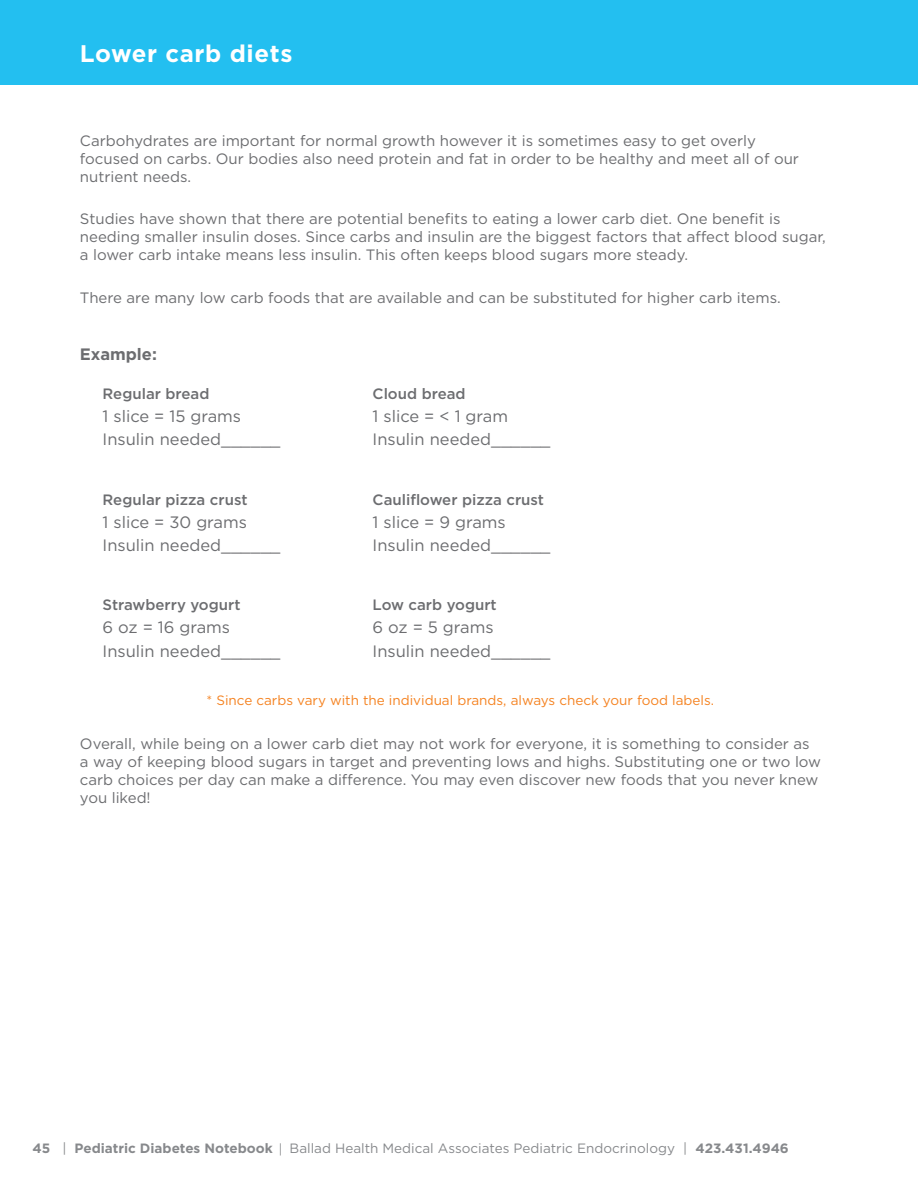
<style>
.page{position:relative;width:918px;height:1188px;background:#fff}
.page>*{position:absolute;margin:0;border:0;box-sizing:border-box;transform-origin:0 0}
.t1{font:700 24px "Gotham";letter-spacing:.025em;color:#fff}
.BODY_ITALIC{font:16.5px "Gotham";color:#6c6d70}
.BODY_ITALIC-2{font:700 16.5px "Gotham";color:#6c6d70}
.BODY_ITALIC-3{font:15px/18px "Gotham";color:#6c6d70}
.BODY_ITALIC-4{font:500 15px "Gotham";color:#6c6d70}
.t2{font:13.5px "Gotham";color:#87898c}
.BODY_ITALIC-5{font:13.5px "Gotham";color:#f58220}
.s1{font-weight:700}
.s2{font-family:"Whitney"}
</style>
<div class="page">
<div style="left:0;top:0;width:918px;height:85px;background:#23bff0"></div>
<p class="t1" style="left:80px;top:37px;width:214px">Lower carb diets</p>
<p class="BODY_ITALIC-3" style="left:80px;top:131px;width:721px">Carbohydrates are important for normal growth however it is sometimes easy to get overly focused on carbs. Our bodies also need protein and fat in order to be healthy and meet all of our nutrient needs.</p>
<p class="BODY_ITALIC-3" style="left:80px;top:210px;width:747px">Studies have shown that there are potential benefits to eating a lower carb diet. One benefit is needing smaller insulin doses. Since carbs and insulin are the biggest factors that affect blood sugar, a lower carb intake means less insulin. This often keeps blood sugars more steady.</p>
<p class="BODY_ITALIC-3" style="left:80px;top:288px;width:702px">There are many low carb foods that are available and can be substituted for higher carb items.</p>
<p class="BODY_ITALIC-2" style="left:80px;top:343px;width:79px">Example:</p>
<p class="BODY_ITALIC-4" style="left:103px;top:384px;width:108px">Regular bread</p>
<p class="BODY_ITALIC" style="left:103px;top:405px;width:140px">1 slice = 15 grams</p>
<p class="BODY_ITALIC" style="left:103px;top:428px;width:179px">Insulin needed______</p>
<p class="BODY_ITALIC-4" style="left:103px;top:489px;width:146px">Regular pizza crust</p>
<p class="BODY_ITALIC" style="left:103px;top:511px;width:146px">1 slice = 30 grams</p>
<p class="BODY_ITALIC" style="left:103px;top:534px;width:179px">Insulin needed______</p>
<p class="BODY_ITALIC-4" style="left:373px;top:384px;width:95px">Cloud bread</p>
<p class="BODY_ITALIC" style="left:373px;top:405px;width:137px">1 slice = &lt; 1 gram</p>
<p class="BODY_ITALIC" style="left:373px;top:428px;width:179px">Insulin needed______</p>
<p class="BODY_ITALIC-4" style="left:373px;top:489px;width:173px">Cauliflower pizza crust</p>
<p class="BODY_ITALIC" style="left:373px;top:511px;width:135px">1 slice = 9 grams</p>
<p class="BODY_ITALIC" style="left:373px;top:534px;width:179px">Insulin needed______</p>
<p class="BODY_ITALIC-4" style="left:103px;top:595px;width:139px">Strawberry yogurt</p>
<p class="BODY_ITALIC" style="left:103px;top:617px;width:129px">6 oz = 16 grams</p>
<p class="BODY_ITALIC" style="left:103px;top:640px;width:179px">Insulin needed______</p>
<p class="BODY_ITALIC-4" style="left:373px;top:595px;width:126px">Low carb yogurt</p>
<p class="BODY_ITALIC" style="left:373px;top:617px;width:123px">6 oz = 5 grams</p>
<p class="BODY_ITALIC" style="left:373px;top:640px;width:179px">Insulin needed______</p>
<p class="BODY_ITALIC-5" style="left:207px;top:692px;width:509px">* Since carbs vary with the individual brands, always check your food labels.</p>
<p class="BODY_ITALIC-3" style="left:80px;top:734px;width:743px">Overall, while being on a lower carb diet may not work for everyone, it is something to consider as a way of keeping blood sugars in target and preventing lows and highs. Substituting one or two low carb choices per day can make a difference. You may even discover new foods that you never knew you liked!</p>
<p class="t2" style="left:32px;top:1140px;width:758px"><span class="s1">45</span> | <span class="s1">Pediatric Diabetes Notebook</span> <span class="s2">|</span> Ballad Health Medical Associates Pediatric Endocrinology | <span class="s1">423.431.4946</span></p>
</div>
